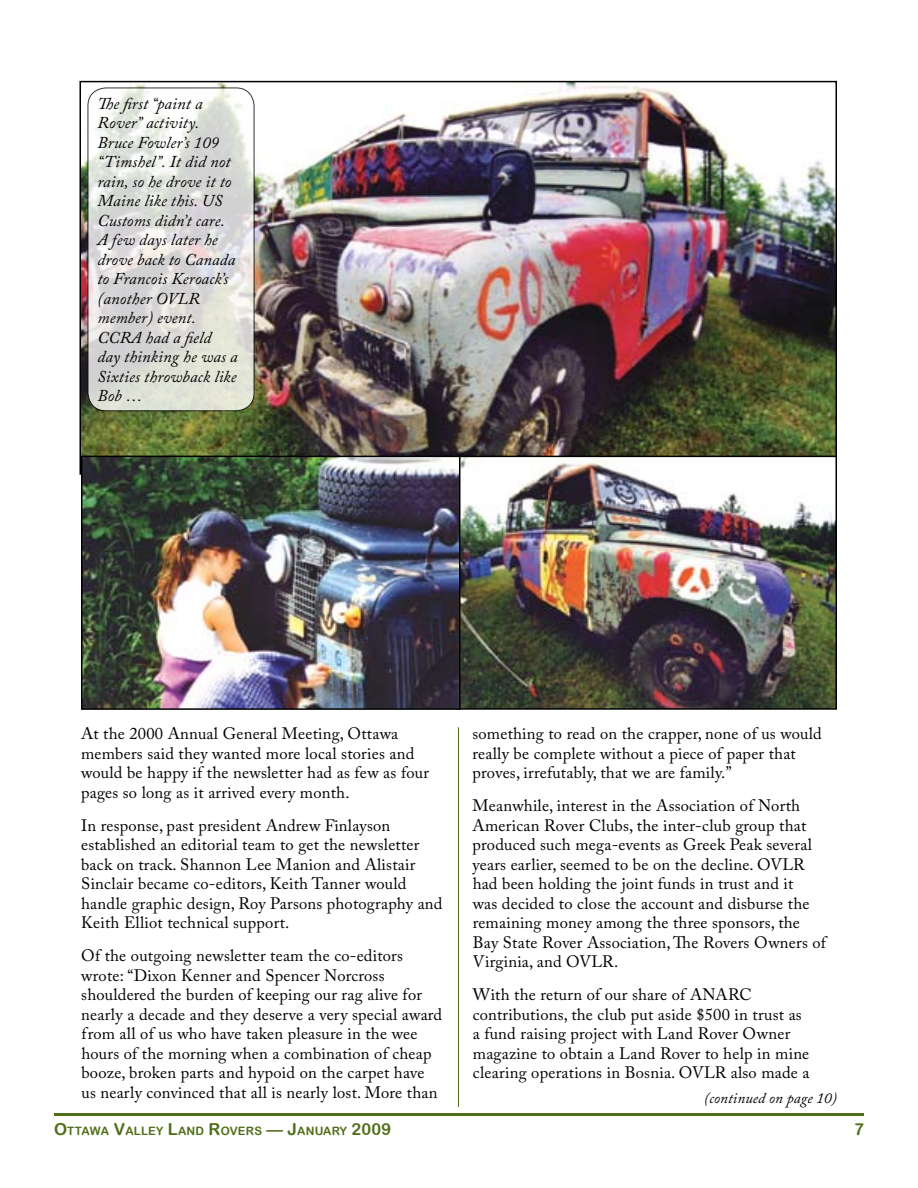
<style>
.page{position:relative;width:918px;height:1188px;background:#fff}
.page>*{position:absolute;margin:0;border:0;box-sizing:border-box;transform-origin:0 0}
.t1{font:16.5px/19.5px "Adobe Caslon Pro";letter-spacing:.015em;color:#000}
.t2{font:italic 16.5px/19.5px "Adobe Caslon Pro";letter-spacing:.01em;color:#000}
.t3{font:italic 15px "Adobe Caslon Pro";letter-spacing:.01em;color:#000}
.t4{font:11.55px "Arial Rounded MT Bold";letter-spacing:.02em;color:#4f6e18}
.s1{font-size:16.5px}
</style>
<div class="page">
<hr style="left:54px;top:1113px;width:810px;height:3px;background:#4f6e18">
<img style="left:83px;top:84px;width:751px;height:372px">
<hr style="left:458px;top:727px;width:1px;height:380px;background:#4f6e18">
<svg style="left:88px;top:88px;width:166px;height:323px;background:#e0e1dd"></svg>
<div style="left:88px;top:88px;width:166px;height:323px;border:1px solid #000;border-radius:18px"></div>
<img style="left:461px;top:459px;width:373px;height:248px">
<div style="left:458px;top:456px;width:379px;height:254px;border:2px solid #000"></div>
<img style="left:84px;top:459px;width:373px;height:248px">
<div style="left:81px;top:456px;width:379px;height:254px;border:2px solid #000"></div>
<p class="t2" style="left:98px;top:93px;width:142px">The first “paint a<br>Rover” activity.<br>Bruce Fowler’s 109 “Timshel”. It did not rain, so he drove it to<br>Maine like this. US<br>Customs didn’t care.<br>A few days later he drove back to Canada to Francois Keroack’s (another OVLR member) event.<br>CCRA had a field day thinking he was a<br>Sixties throwback like<br>Bob …</p>
<p class="t1" style="left:81px;top:724px;width:350px">At the 2000 Annual General Meeting, Ottawa members said they wanted more local stories and would be happy if the newsletter had as few as four pages so long as it arrived every month.</p>
<p class="t1" style="left:81px;top:816px;width:363px">In response, past president Andrew Finlayson established an editorial team to get the newsletter back on track. Shannon Lee Manion and Alistair Sinclair became co-editors, Keith Tanner would handle graphic design, Roy Parsons photography and Keith Elliot technical support.</p>
<p class="t1" style="left:81px;top:946px;width:362px">Of the outgoing newsletter team the co-editors wrote: “Dixon Kenner and Spencer Norcross shouldered the burden of keeping our rag alive for nearly a decade and they deserve a very special award from all of us who have taken pleasure in the wee hours of the morning when a combination of cheap booze, broken parts and hypoid on the carpet have us nearly convinced that all is nearly lost. More than</p>
<p class="t4" style="left:54px;top:1124px;width:339px"><span class="s1">O</span>TTAWA <span class="s1">V</span>ALLEY <span class="s1">L</span>AND <span class="s1">R</span>OVERS <span class="s1">— J</span>ANUARY <span class="s1">2009</span></p>
<p class="t1" style="left:472px;top:724px;width:351px">something to read on the crapper, none of us would really be complete without a piece of paper that proves, irrefutably, that we are family.”</p>
<p class="t1" style="left:473px;top:796px;width:355px">Meanwhile, interest in the Association of North American Rover Clubs, the inter-club group that produced such mega-events as Greek Peak several years earlier, seemed to be on the decline. OVLR had been holding the joint funds in trust and it<br>was decided to close the account and disburse the remaining money among the three sponsors, the Bay State Rover Association,The Rovers Owners of Virginia, and OVLR.</p>
<p class="t1" style="left:473px;top:985px;width:338px">With the return of our share of ANARC contributions, the club put aside $500 in trust as a fund raising project with Land Rover Owner magazine to obtain a Land Rover to help in mine clearing operations in Bosnia. OVLR also made a</p>
<p class="t3" style="left:704px;top:1089px;width:134px">(continued on page 10)</p>
</div>
